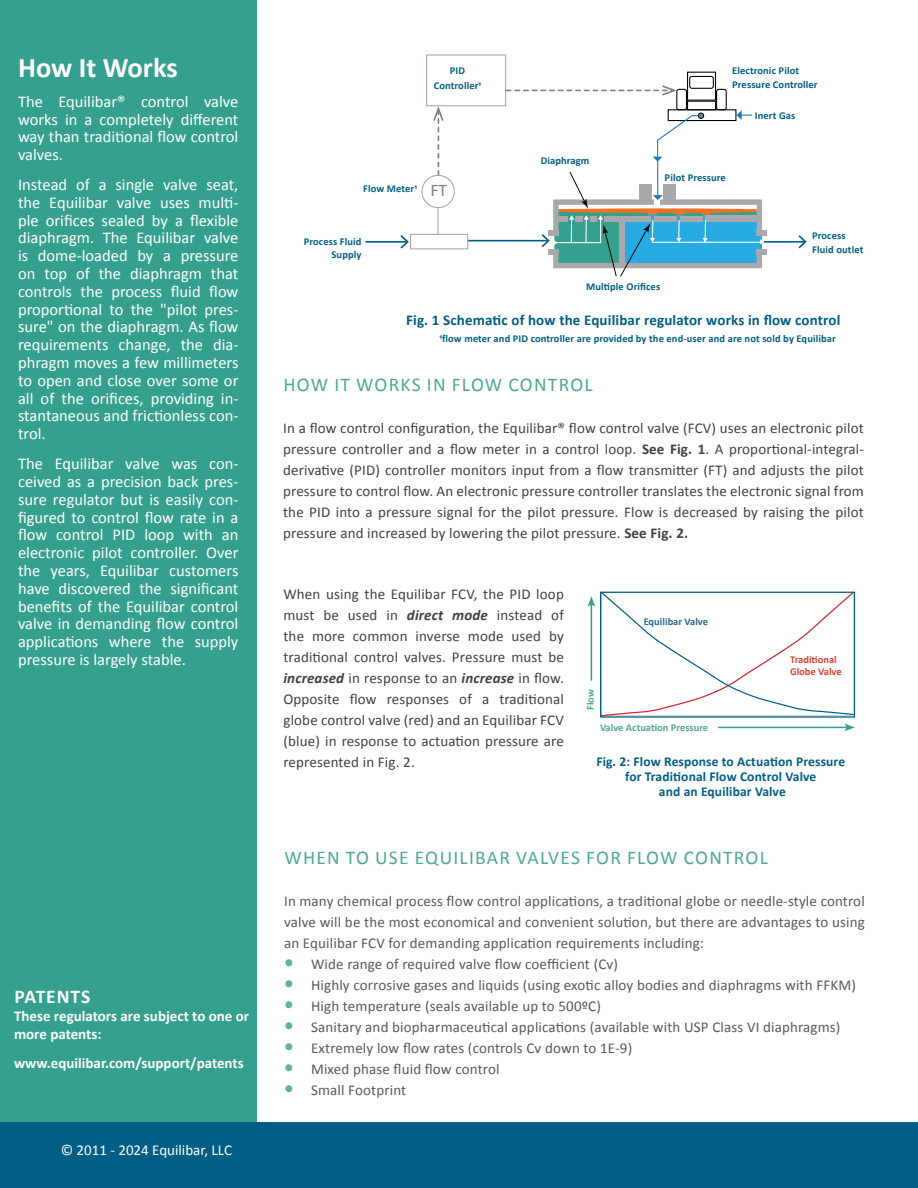
<style>
.page{position:relative;width:918px;height:1188px;background:#fff}
.page>*{position:absolute;margin:0;border:0;box-sizing:border-box;transform-origin:0 0}
.t1{font:700 28.5px "Calibri";color:#fff}
.t2{font:19.5px "Calibri";letter-spacing:.065em;color:#51a796}
.t3{font:700 19.5px "Calibri";letter-spacing:.045em;color:#fff}
.t4{font:17.7px "Calibri";color:#808285}
.t5{font:16.5px/17.9px "Calibri";color:#fff;text-align:justify}
.t6{font:15px/21px "Calibri";letter-spacing:.01em;color:#414142;text-align:justify}
.t7{font:15px/21px "Calibri";letter-spacing:.01em;color:#58595b;text-align:justify}
.t8{font:700 15px/18px "Calibri";color:#fff}
.t9{font:700 15px "Calibri";letter-spacing:.01em;color:#005e84}
.t10{font:15px "Calibri";color:#fff}
.t11{font:700 13.5px/15px "Calibri";letter-spacing:.01em;color:#005e84;text-align:center}
.t12{font:700 10.5px/13.5px "Calibri";letter-spacing:.01em;color:#005e84}
.t13{font:700 10.5px "Calibri";color:#51a796}
.t14{font:700 10.5px/12px "Calibri";color:#d64234}
.t15{font:700 10.5px "Calibri";color:#2d688c}
.s1{font-weight:700}
.s2{font-weight:700;font-style:italic}
.s3{font-weight:700;font-size:19.5px;color:#66ae9e}
</style>
<div class="page">
<div style="left:0;top:1122px;width:918px;height:66px;background:#005e84"></div>
<div style="left:0;top:0;width:256px;height:1122px;background:#34a08d"></div>
<svg style="left:737px;top:110px;width:15px;height:10px"></svg>
<hr style="left:657px;top:160px;width:1px;height:36px;background:#1d76bc">
<hr style="left:762px;top:241px;width:43px;height:2px;background:#005e84">
<svg style="left:798px;top:235px;width:9px;height:13px"></svg>
<hr style="left:468px;top:240px;width:80px;height:1px;background:#005e84">
<svg style="left:542px;top:171px;width:227px;height:106px"></svg>
<div style="left:426px;top:55px;width:80px;height:51px;border:1px solid #a69f9e"></div>
<svg style="left:506px;top:85px;width:170px;height:11px"></svg>
<div style="left:410px;top:234px;width:58px;height:15px;border:1px solid #a69f9e"></div>
<svg style="left:433px;top:106px;width:11px;height:69px"></svg>
<div style="left:422px;top:175px;width:33px;height:33px;border:1px solid #a69f9e;border-radius:50%"></div>
<svg style="left:438px;top:208px;width:1px;height:27px"></svg>
<hr style="left:365px;top:241px;width:42px;height:2px;background:#005e84">
<svg style="left:400px;top:235px;width:9px;height:14px"></svg>
<div style="left:687px;top:101px;width:29px;height:9px;border:1px solid #030505"></div>
<div style="left:668px;top:109px;width:68px;height:12px;border:1px solid #030505"></div>
<div style="left:716px;top:89px;width:11px;height:21px;border:1px solid #030505;border-radius:2px"></div>
<div style="left:676px;top:89px;width:11px;height:21px;border:1px solid #030505;border-radius:2px"></div>
<div style="left:687px;top:72px;width:29px;height:29px;border:1px solid #030505"></div>
<div style="left:689px;top:76px;width:25px;height:13px;border:1px solid #030505;border-radius:2px"></div>
<svg style="left:653px;top:113px;width:51px;height:49px"></svg>
<svg style="left:602px;top:594px;width:251px;height:122px"></svg>
<div style="left:600px;top:592px;width:255px;height:126px;border:1px solid #005e84"></div>
<hr style="left:719px;top:727px;width:128px;height:1px;background:#34a08d">
<svg style="left:844px;top:724px;width:11px;height:7px"></svg>
<hr style="left:591px;top:604px;width:1px;height:76px;background:#34a08d">
<svg style="left:588px;top:596px;width:7px;height:11px"></svg>
<h1 class="t1" style="left:18px;top:49px;width:161px">How It Works</h1>
<p class="t5" style="left:18px;top:92px;width:222px">The Equilibar® control valve works in a completely different way than traditional flow control valves.</p>
<p class="t5" style="left:18px;top:176px;width:222px">Instead of a single valve seat, the Equilibar valve uses multi&shy;ple orifices sealed by a flexible diaphragm. The Equilibar valve is dome-loaded by a pressure on top of the diaphragm that controls the process fluid flow proportional to the "pilot pres&shy;sure" on the diaphragm. As flow requirements change, the dia&shy;phragm moves a few millimeters to open and close over some or all of the orifices, providing in&shy;stantaneous and frictionless con&shy;trol.</p>
<p class="t5" style="left:18px;top:455px;width:222px">The Equilibar valve was con&shy;ceived as a precision back pres&shy;sure regulator but is easily con&shy;figured to control flow rate in a flow control PID loop with an electronic pilot controller. Over the years, Equilibar customers have discovered the significant benefits of the Equilibar control valve in demanding flow control applications where the supply pressure is largely stable.</p>
<p class="t3" style="left:14px;top:984px;width:77px">PATENTS</p>
<p class="t8" style="left:14px;top:1007px;width:237px">These regulators are subject to one or more patents:</p>
<p class="t8" style="left:14px;top:1054px;width:231px">www.equilibar.com/support/patents</p>
<p class="t10" style="left:61px;top:1140px;width:173px">© 2011 - 2024 Equilibar, LLC</p>
<p class="t12" style="left:434px;top:63px;width:49px;line-height:15px;text-align:center">PID<br>Controller1</p>
<p class="t12" style="left:363px;top:182px;width:55px">Flow Meter1</p>
<p class="t4" style="left:431px;top:178px;width:18px">FT</p>
<p class="t12" style="left:304px;top:234px;width:59px;text-align:right">Process Fluid<br>Supply</p>
<p class="t12" style="left:732px;top:64px;width:87px">Electronic Pilot<br>Pressure Controller</p>
<p class="t12" style="left:541px;top:154px;width:50px">Diaphragm</p>
<p class="t12" style="left:665px;top:170px;width:63px">Pilot Pressure</p>
<p class="t12" style="left:586px;top:280px;width:75px">Multiple Orifices</p>
<p class="t12" style="left:755px;top:108px;width:42px">Inert Gas</p>
<p class="t12" style="left:812px;top:229px;width:53px">Process<br>Fluid outlet</p>
<p class="t9" style="left:406px;top:310px;width:436px">Fig. 1 Schematic of how the Equilibar regulator works in flow control</p>
<p class="t12" style="left:439px;top:331px;width:398px">1flow meter and PID controller are provided by the end-user and are not sold by Equilibar</p>
<p class="t2" style="left:284px;top:372px;width:311px">HOW IT WORKS IN FLOW CONTROL</p>
<p class="t6" style="left:283px;top:417px;width:582px">In a flow control configuration, the Equilibar® flow control valve (FCV) uses an electronic pilot pressure controller and a flow meter in a control loop. <span class="s1">See Fig. 1</span>. A proportional-integral&shy;derivative (PID) controller monitors input from a flow transmitter (FT) and adjusts the pilot pressure to control flow. An electronic pressure controller translates the electronic signal from the PID into a pressure signal for the pilot pressure. Flow is decreased by raising the pilot pressure and increased by lowering the pilot pressure. <span class="s1">See Fig. 2.</span></p>
<p class="t6" style="left:283px;top:583px;width:282px">When using the Equilibar FCV, the PID loop must be used in <span class="s2">direct mode</span> instead of the more common inverse mode used by traditional control valves. Pressure must be <span class="s2">increased</span> in response to an <span class="s2">increase</span> in flow.<br>Opposite flow responses of a traditional globe control valve (red) and an Equilibar FCV (blue) in response to actuation pressure are represented in Fig. 2.</p>
<p class="t13" style="left:584px;top:710px;width:22px;rotate:-90deg">Flow</p>
<p class="t15" style="left:644px;top:614px;width:66px">Equilibar Valve</p>
<p class="t13" style="left:600px;top:721px;width:110px">Valve Actuation Pressure</p>
<p class="t14" style="left:790px;top:653px;width:53px">Traditional<br>Globe Valve</p>
<p class="t11" style="left:596px;top:754px;width:250px">Fig. 2: Flow Response to Actuation Pressure for Traditional Flow Control Valve<br>and an Equilibar Valve</p>
<p class="t2" style="left:284px;top:845px;width:485px">WHEN TO USE EQUILIBAR VALVES FOR FLOW CONTROL</p>
<p class="t7" style="left:284px;top:890px;width:582px">In many chemical process flow control applications, a traditional globe or needle-style control valve will be the most economical and convenient solution, but there are advantages to using an Equilibar FCV for demanding application requirements including:</p>
<p class="t7" style="left:284px;top:953px;width:335px"><span class="s3">•</span> Wide range of required valve flow coefficient (Cv)</p>
<p class="t7" style="left:284px;top:974px;width:573px"><span class="s3">•</span> Highly corrosive gases and liquids (using exotic alloy bodies and diaphragms with FFKM)</p>
<p class="t7" style="left:284px;top:995px;width:318px"><span class="s3">•</span> High temperature (seals available up to 500ºC)</p>
<p class="t7" style="left:284px;top:1016px;width:558px"><span class="s3">•</span> Sanitary and biopharmaceutical applications (available with USP Class VI diaphragms)</p>
<p class="t7" style="left:284px;top:1037px;width:350px"><span class="s3">•</span> Extremely low flow rates (controls Cv down to 1E-9)</p>
<p class="t7" style="left:284px;top:1058px;width:217px"><span class="s3">•</span> Mixed phase fluid flow control</p>
<p class="t7" style="left:284px;top:1079px;width:124px"><span class="s3">•</span> Small Footprint</p>
</div>
